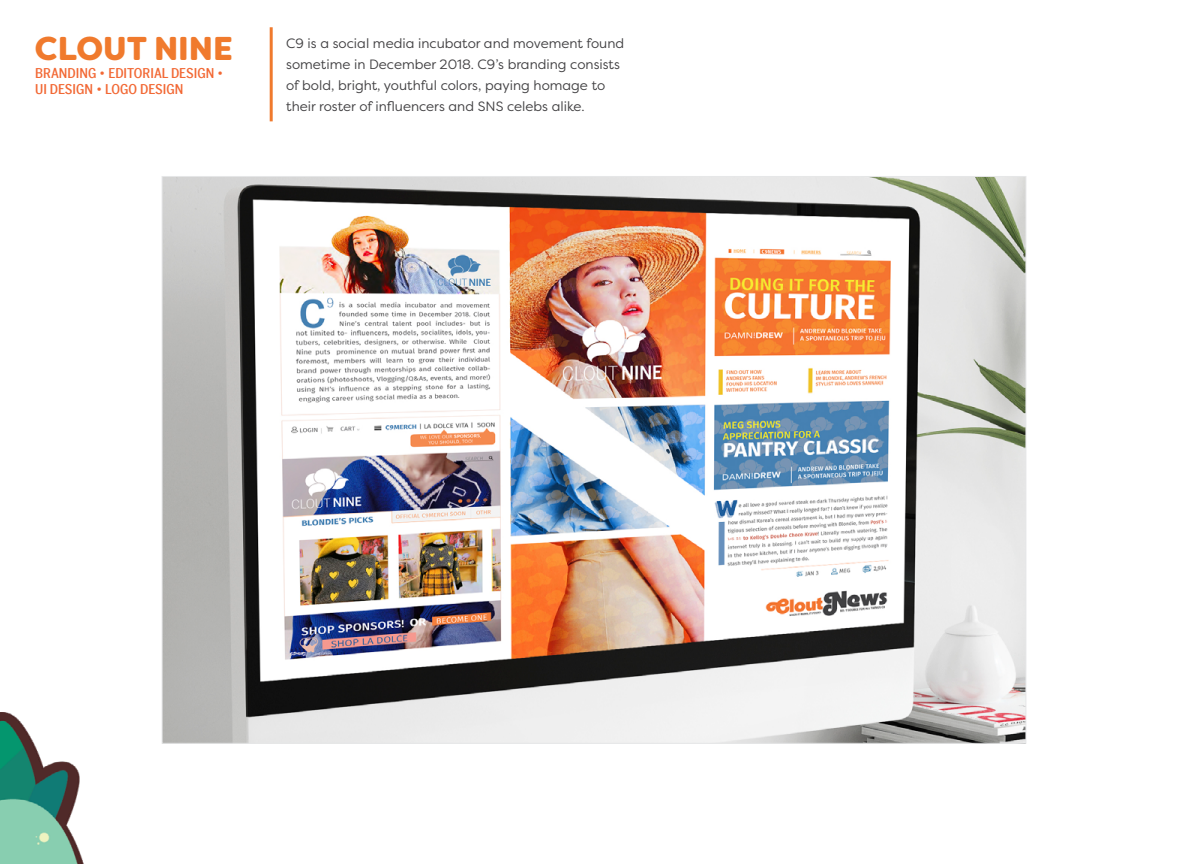
<style>
.page{position:relative;width:1188px;height:864px;background:#fff}
.page>*{position:absolute;margin:0;border:0;box-sizing:border-box;transform-origin:0 0}
.t1{font:900 33px "Filson Soft";color:#f07a2d}
.t2{font:13.5px/21px "Filson Pro";color:#414042}
.t3{font:500 13.5px/16.5px "Benton Sans Condensed";color:#f26834}
</style>
<div class="page">
<hr style="left:270px;top:27px;width:3px;height:94px;background:#f07a2d">
<img style="left:164px;top:178px;width:860px;height:563px">
<img style="left:0;top:712px;width:84px;height:152px">
<h1 class="t1" style="left:35px;top:27px;width:200px">CLOUT NINE</h1>
<p class="t3" style="left:35px;top:64px;width:190px">BRANDING • EDITORIAL DESIGN •<br>UI DESIGN • LOGO DESIGN</p>
<p class="t2" style="left:286px;top:32px;width:340px">C9 is a social media incubator and movement found sometime in December 2018. C9’s branding consists of bold, bright, youthful colors, paying homage to their roster of influencers and SNS celebs alike.</p>
</div>
